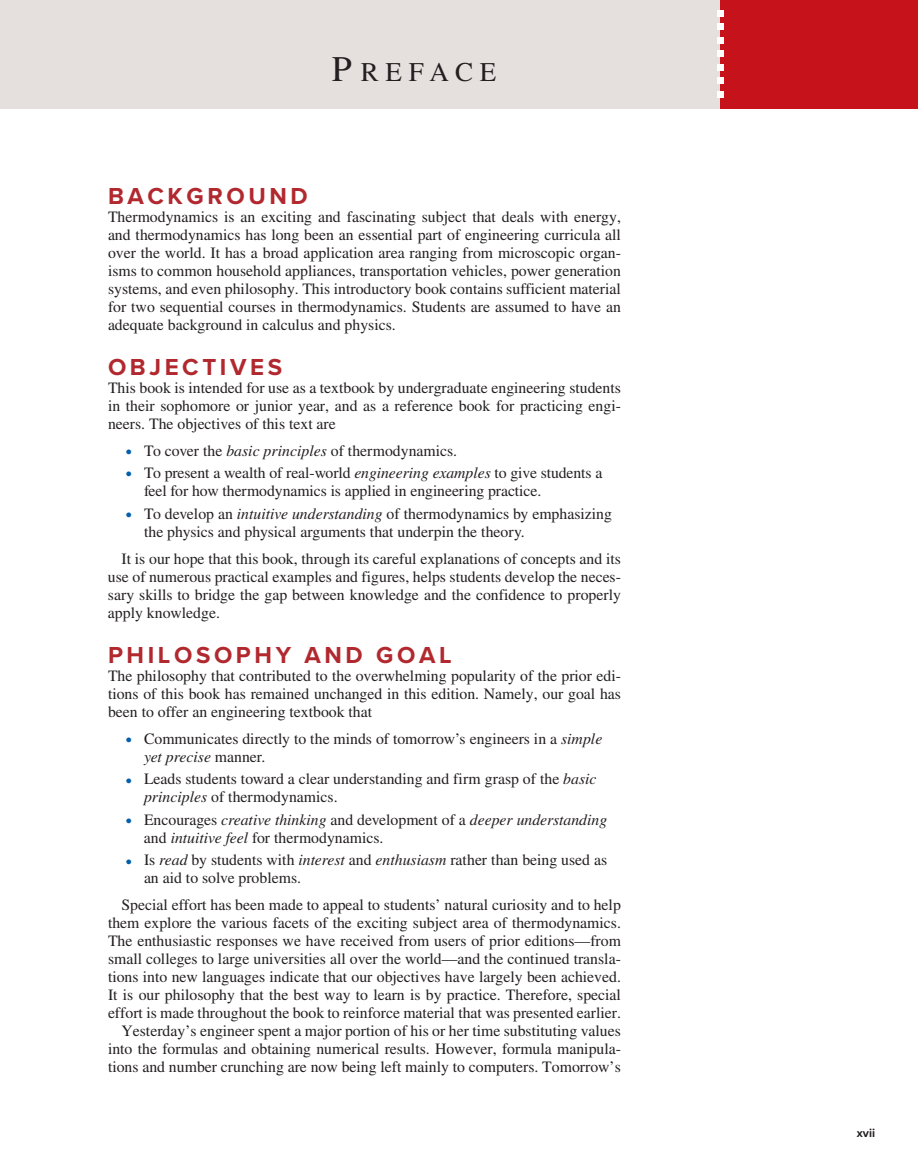
<style>
.page{position:relative;width:918px;height:1175px;background:#fff}
.page>*{position:absolute;margin:0;border:0;box-sizing:border-box;transform-origin:0 0}
.fbt_tt{font:27px "STIX Math Jax Main";letter-spacing:.25em;color:#231f20}
.fpr_ha{font:700 24px "Proxima Nova";letter-spacing:.15em;color:#b1292f}
.fpr_tx{font:15.75px/18px "STIX Math Jax Main";color:#231f20;text-align:justify}
.t1{font:700 12px "Proxima Nova";color:#231f20}
.t2{font:4.5px "STIX General";color:#0160ae}
.s1{font-size:36px}
.s2{font-style:italic}
</style>
<div class="page">
<div style="left:0;top:0;width:918px;height:108px;background:#e5e0de"></div>
<div style="left:720px;top:0;width:198px;height:108px;background:#c6131b"></div>
<div style="left:717px;top:91px;width:6px;height:7px;background:#fff"></div>
<div style="left:717px;top:77px;width:6px;height:7px;background:#fff"></div>
<svg style="left:717px;top:64px;width:6px;height:6px"></svg>
<div style="left:717px;top:50px;width:6px;height:7px;background:#fff"></div>
<div style="left:717px;top:37px;width:6px;height:7px;background:#fff"></div>
<div style="left:717px;top:23px;width:6px;height:7px;background:#fff"></div>
<svg style="left:717px;top:10px;width:6px;height:6px"></svg>
<p class="fbt_tt" style="left:332px;top:55px;width:166px"><span class="s1">P</span>REFACE</p>
<p class="fpr_ha" style="left:108px;top:178px;width:201px">BACKGROUND</p>
<p class="fpr_tx" style="left:108px;top:208px;width:514px">Thermodynamics is an exciting and fascinating subject that deals with energy, and thermodynamics has long been an essential part of engineering curricula all over the world. It has a broad application area ranging from microscopic organ&shy;isms to common household appliances, transportation vehicles, power generation systems, and even philosophy. This introductory book contains sufficient material for two sequential courses in thermodynamics. Students are assumed to have an adequate background in calculus and physics.</p>
<p class="fpr_ha" style="left:108px;top:349px;width:176px">OBJECTIVES</p>
<p class="fpr_tx" style="left:108px;top:379px;width:515px">This book is intended for use as a textbook by undergraduate engineering students in their sophomore or junior year, and as a reference book for practicing engi&shy;neers. The objectives of this text are</p>
<p class="t2" style="left:126px;top:448px;width:7px">⬤</p>
<p class="fpr_tx" style="left:144px;top:442px;width:315px">To cover the <span class="s2">basic principles</span> of thermodynamics.</p>
<p class="t2" style="left:126px;top:471px;width:7px">⬤</p>
<p class="fpr_tx" style="left:144px;top:465px;width:460px">To present a wealth of real-world <span class="s2">engineering examples</span> to give students a feel for how thermodynamics is applied in engineering practice.</p>
<p class="t2" style="left:126px;top:511px;width:7px">⬤</p>
<p class="fpr_tx" style="left:144px;top:505px;width:470px">To develop an <span class="s2">intuitive understanding</span> of thermodynamics by emphasizing the physics and physical arguments that underpin the theory.</p>
<p class="fpr_tx" style="left:108px;top:550px;width:515px;text-indent:13px">It is our hope that this book, through its careful explanations of concepts and its use of numerous practical examples and figures, helps students develop the neces&shy;sary skills to bridge the gap between knowledge and the confidence to properly apply knowledge.</p>
<p class="fpr_ha" style="left:108px;top:637px;width:345px">PHILOSOPHY AND GOAL</p>
<p class="fpr_tx" style="left:108px;top:667px;width:515px">The philosophy that contributed to the overwhelming popularity of the prior edi&shy;tions of this book has remained unchanged in this edition. Namely, our goal has been to offer an engineering textbook that</p>
<p class="t2" style="left:126px;top:736px;width:7px">⬤</p>
<p class="fpr_tx" style="left:144px;top:730px;width:460px">Communicates directly to the minds of tomorrow’s engineers in a <span class="s2">simple yet precise</span> manner.</p>
<p class="t2" style="left:126px;top:777px;width:7px">⬤</p>
<p class="fpr_tx" style="left:144px;top:771px;width:454px">Leads students toward a clear understanding and firm grasp of the <span class="s2">basic principles</span> of thermodynamics.</p>
<p class="t2" style="left:126px;top:817px;width:7px">⬤</p>
<p class="fpr_tx" style="left:144px;top:811px;width:465px">Encourages <span class="s2">creative thinking</span> and development of a <span class="s2">deeper understanding </span>and <span class="s2">intuitive feel</span> for thermodynamics.</p>
<p class="t2" style="left:126px;top:858px;width:7px">⬤</p>
<p class="fpr_tx" style="left:144px;top:852px;width:465px">Is <span class="s2">read</span> by students with <span class="s2">interest</span> and <span class="s2">enthusiasm</span> rather than being used as an aid to solve problems.</p>
<p class="fpr_tx" style="left:108px;top:897px;width:515px;text-indent:13px">Special effort has been made to appeal to students’ natural curiosity and to help them explore the various facets of the exciting subject area of thermodynamics.<br>The enthusiastic responses we have received from users of prior editions—from small colleges to large universities all over the world—and the continued transla&shy;tions into new languages indicate that our objectives have largely been achieved.<br>It is our philosophy that the best way to learn is by practice. Therefore, special effort is made throughout the book to reinforce material that was presented earlier.</p>
<p class="fpr_tx" style="left:108px;top:1023px;width:515px;text-indent:13px">Yesterday’s engineer spent a major portion of his or her time substituting values into the formulas and obtaining numerical results. However, formula manipula&shy;tions and number crunching are now being left mainly to computers. Tomorrow’s</p>
<p class="t1" style="left:857px;top:1124px;width:20px">xvii</p>
</div>
